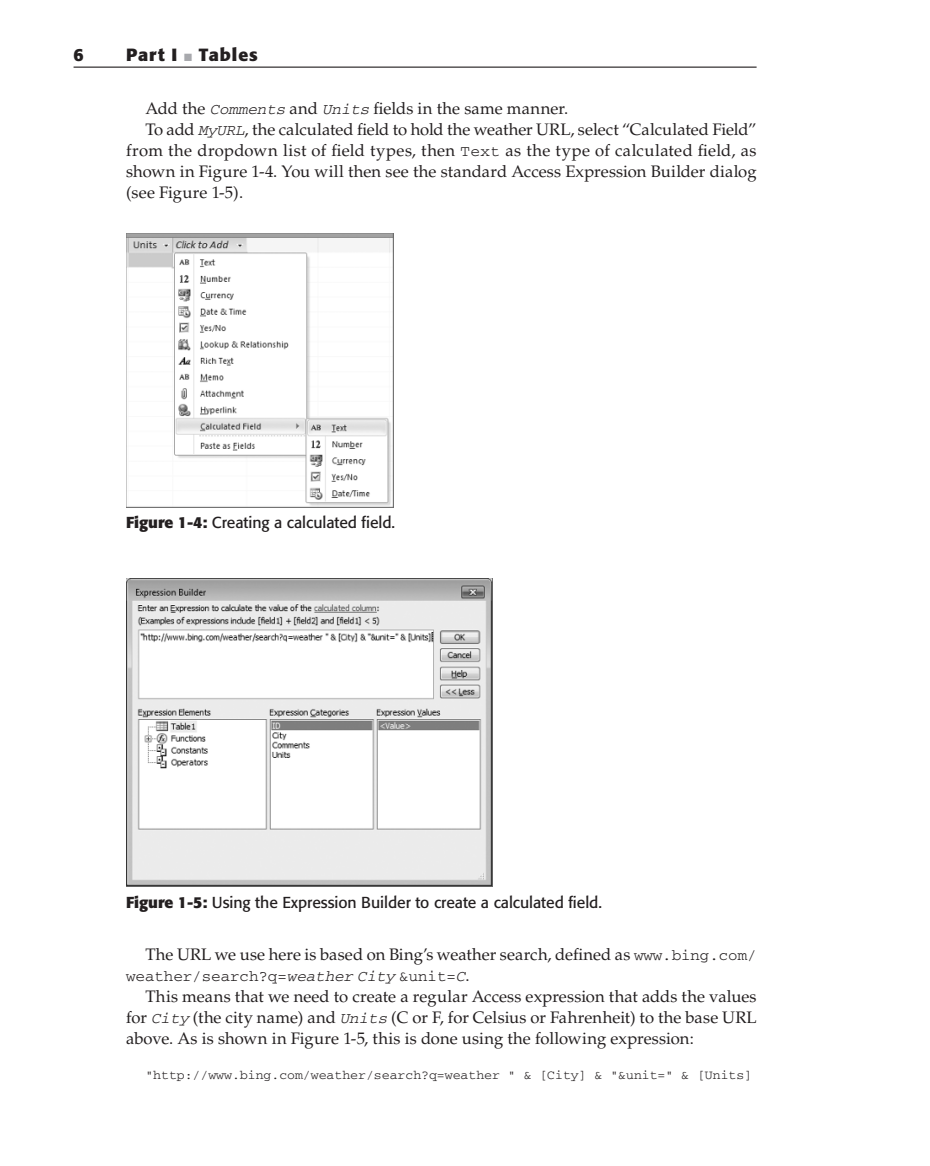
<style>
.page{position:relative;width:930px;height:1166px;background:#fff}
.page>*{position:absolute;margin:0;border:0;box-sizing:border-box;transform-origin:0 0}
.t1{font:700 17.5px "Formata";letter-spacing:.055em;color:#231f20}
.t2{font:16.62px/21px "Palatino";letter-spacing:.005em;color:#231f20;text-align:justify}
.t3{font:15.75px "Formata";letter-spacing:-.005em;color:#231f20}
.t4{font:15.75px "Wiley Code";color:#231f20}
.t5{font:13.12px "Wiley Code";color:#231f20}
.s1{color:#a8a9ad}
.s2{font-family:"Wiley Code";font-style:italic;font-size:15.75px}
.s3{font-family:"Wiley Code";font-size:15.75px}
.s4{font-weight:700}
.s5{font-style:italic}
.s6{font-family:"Palatino";font-size:16.62px}
</style>
<div class="page">
<hr style="left:74px;top:67px;width:682px;height:1px;background:#231f20">
<img style="left:126px;top:233px;width:267px;height:274px">
<img style="left:126px;top:579px;width:366px;height:307px">
<p class="t1" style="left:74px;top:44px;width:12px">6</p>
<p class="t1" style="left:126px;top:44px;width:133px">Part I <span class="s1">■</span> Tables</p>
<p class="t2" style="left:145px;top:99px;width:424px">Add the <span class="s2">Comments</span> and <span class="s2">Units</span> fields in the same manner.</p>
<p class="t2" style="left:145px;top:120px;width:612px">To add <span class="s2">MyURL</span>, the calculated field to hold the weather URL, select “Calculated Field”</p>
<p class="t2" style="left:126px;top:141px;width:631px">from the dropdown list of field types, then <span class="s3">Text</span> as the type of calculated field, as</p>
<p class="t2" style="left:126px;top:162px;width:632px">shown in Figure 1-4. You will then see the standard Access Expression Builder dialog</p>
<p class="t2" style="left:126px;top:183px;width:118px">(see Figure 1-5).</p>
<p class="t3" style="left:126px;top:513px;width:270px"><span class="s4">Figure 1-4:</span> Creating a calculated field.</p>
<p class="t3" style="left:126px;top:892px;width:477px"><span class="s4">Figure 1-5:</span> Using the Expression Builder to create a calculated field.</p>
<p class="t2" style="left:145px;top:944px;width:612px">The URL we use here is based on Bing’s weather search, defined as <span class="s3">www.bing.com/</span></p>
<p class="t4" style="left:126px;top:968px;width:345px">weather/search?q=<span class="s5">weather City</span> &amp;unit=<span class="s5">C</span><span class="s6">.</span></p>
<p class="t2" style="left:126px;top:986px;width:632px;text-indent:19px">This means that we need to create a regular Access expression that adds the values for <span class="s2">City</span> (the city name) and <span class="s2">Units</span> (C or F, for Celsius or Fahrenheit) to the base URL above. As is shown in Figure 1-5, this is done using the following expression:</p>
<p class="t5" style="left:145px;top:1068px;width:608px">“http://www.bing.com/weather/search?q=weather “ &amp; [City] &amp; “&amp;unit=” &amp; [Units]</p>
</div>
